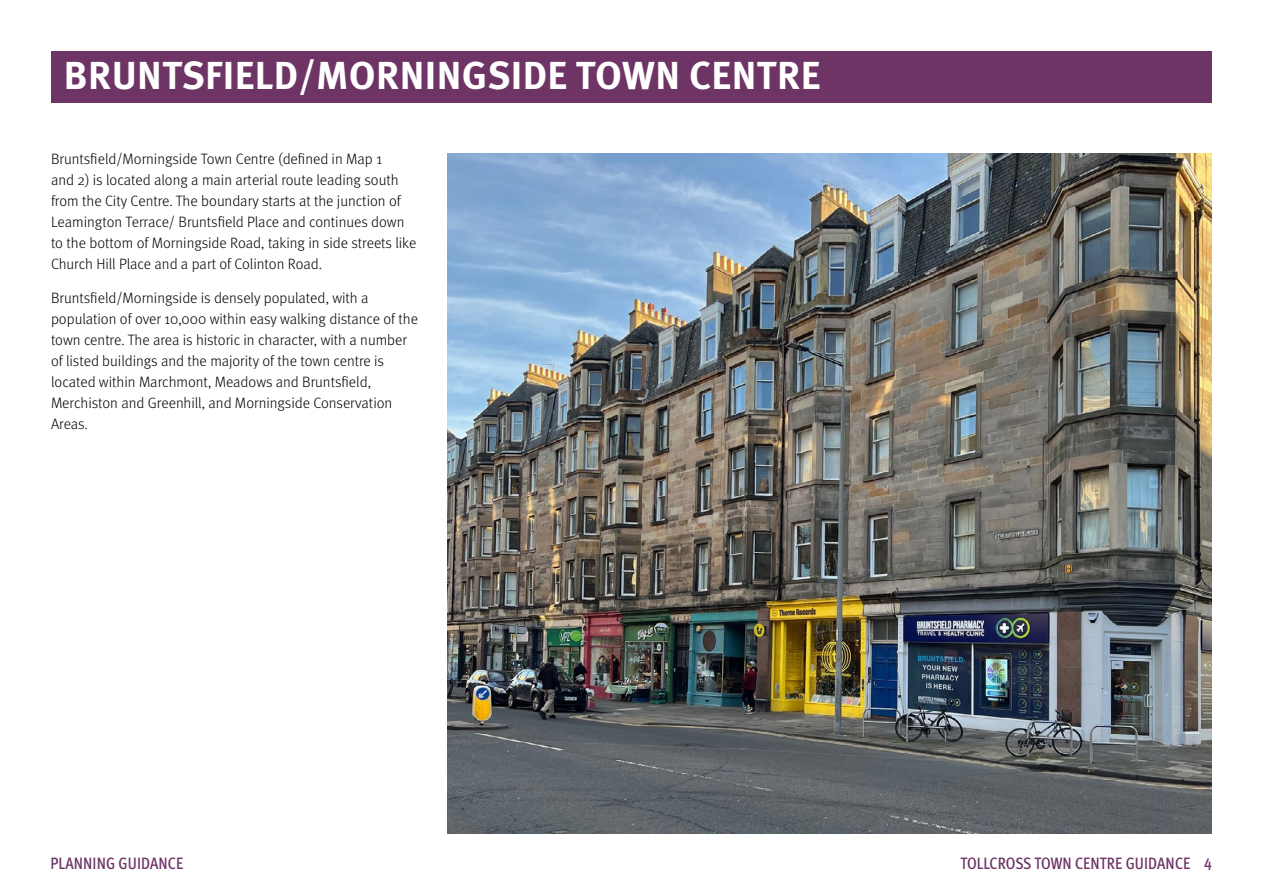
<style>
.page{position:relative;width:1263px;height:893px;background:#fff}
.page>*{position:absolute;margin:0;border:0;box-sizing:border-box;transform-origin:0 0}
.t1{font:700 39px "Meta Pro";letter-spacing:.01em;color:#fff}
.t2{font:500 condensed 16.5px "Meta Pro";letter-spacing:.01em;color:#6d3465}
.t3{font:300 15px/21px "Meta Pro";color:#000}
</style>
<div class="page">
<div style="left:51px;top:51px;width:1161px;height:52px;background:#6d3465"></div>
<img style="left:448px;top:153px;width:764px;height:680px">
<h2 class="t1" style="left:64px;top:45px;width:758px">BRUNTSFIELD/MORNINGSIDE TOWN CENTRE</h2>
<p class="t3" style="left:51px;top:148px;width:367px">Bruntsfeld/Morningside Town Centre (defned in Map 1<br>and 2) is located along a main arterial route leading south from the City Centre. The boundary starts at the junction of Leamington Terrace/ Bruntsfeld Place and continues down to the bottom of Morningside Road, taking in side streets like Church Hill Place and a part of Colinton Road.</p>
<p class="t3" style="left:51px;top:287px;width:369px">Bruntsfeld/Morningside is densely populated, with a population of over 10,000 within easy walking distance of the town centre. The area is historic in character, with a number of listed buildings and the majority of the town centre is located within Marchmont, Meadows and Bruntsfeld, Merchiston and Greenhill, and Morningside Conservation Areas.</p>
<p class="t2" style="left:50px;top:850px;width:134px">PLANNING GUIDANCE</p>
<p class="t2" style="left:960px;top:850px;width:253px">TOLLCROSS TOWN CENTRE GUIDANCE 4</p>
</div>
